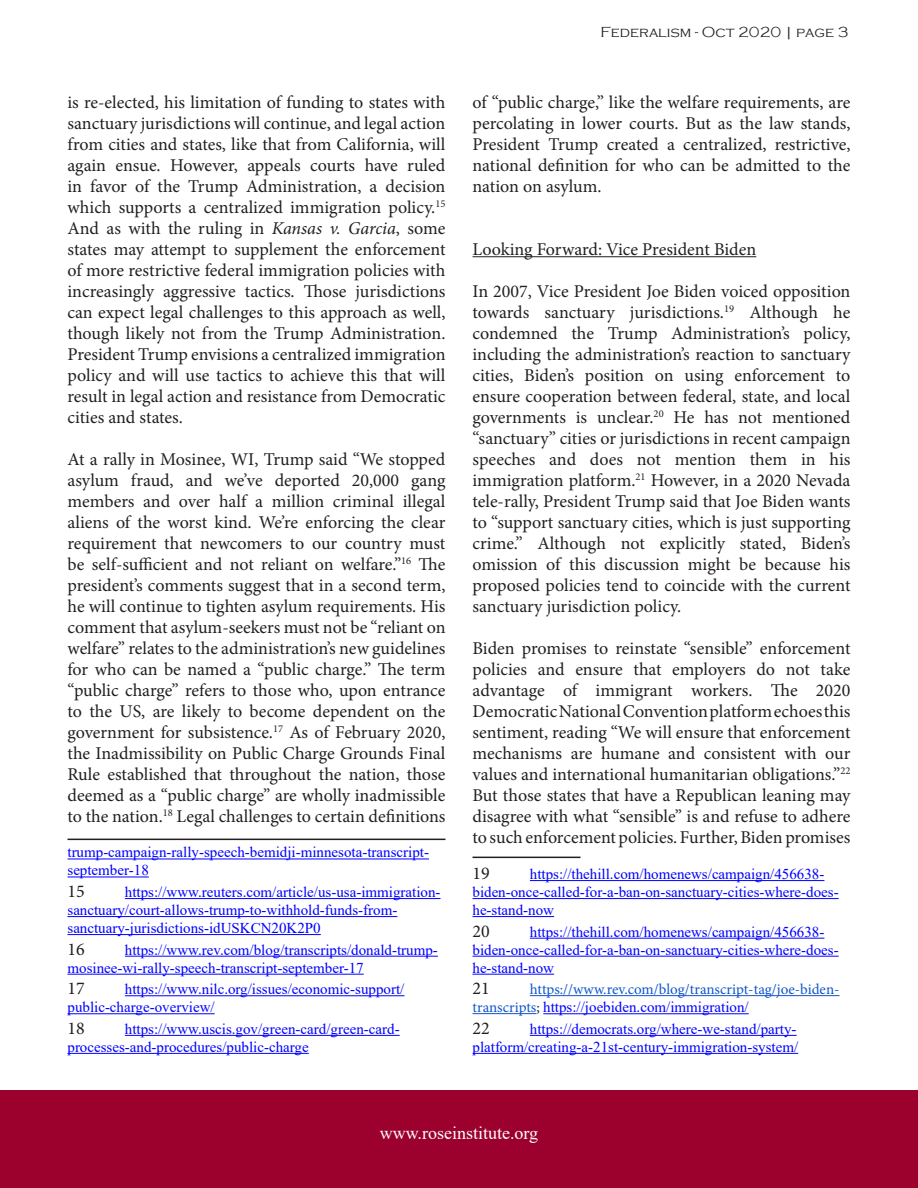
<style>
.page{position:relative;width:918px;height:1188px;background:#fff}
.page>*{position:absolute;margin:0;border:0;box-sizing:border-box;transform-origin:0 0}
.t1{font:18px/21px "Minion Pro";color:#231f20;text-align:justify}
.t2{font:18px "Times New Roman";color:#fff}
.t3{font:15px/18px "Times New Roman";color:#00f}
.t4{font:15px/18px "Minion Pro";color:#15c}
.t5{font:300 15px "Copperplate Gothic";color:#231f20}
.s1{font-style:italic}
.s2{color:#231f20}
.s3{font-family:"Times New Roman";color:#00f}
</style>
<div class="page">
<div style="left:0;top:1091px;width:918px;height:97px;background:#9c012d"></div>
<hr style="left:68px;top:839px;width:378px;height:1px;background:#231f20">
<hr style="left:68px;top:859px;width:361px;height:1px;background:#00f">
<hr style="left:68px;top:877px;width:81px;height:1px;background:#00f">
<hr style="left:125px;top:898px;width:316px;height:1px;background:#00f">
<hr style="left:68px;top:916px;width:329px;height:1px;background:#00f">
<hr style="left:68px;top:934px;width:253px;height:1px;background:#00f">
<hr style="left:125px;top:956px;width:313px;height:1px;background:#00f">
<hr style="left:68px;top:974px;width:296px;height:1px;background:#00f">
<hr style="left:125px;top:995px;width:279px;height:1px;background:#00f">
<hr style="left:68px;top:1013px;width:147px;height:1px;background:#00f">
<hr style="left:125px;top:1035px;width:275px;height:1px;background:#00f">
<hr style="left:68px;top:1053px;width:241px;height:1px;background:#00f">
<hr style="left:472px;top:256px;width:284px;height:1px;background:#231f20">
<hr style="left:472px;top:857px;width:108px;height:1px;background:#231f20">
<hr style="left:530px;top:880px;width:294px;height:1px;background:#00f">
<hr style="left:472px;top:898px;width:367px;height:1px;background:#00f">
<hr style="left:472px;top:916px;width:82px;height:1px;background:#00f">
<hr style="left:530px;top:938px;width:294px;height:1px;background:#00f">
<hr style="left:472px;top:956px;width:367px;height:1px;background:#00f">
<hr style="left:472px;top:974px;width:82px;height:1px;background:#00f">
<hr style="left:530px;top:995px;width:310px;height:1px;background:#15c">
<hr style="left:472px;top:1013px;width:64px;height:1px;background:#15c">
<hr style="left:543px;top:1013px;width:206px;height:1px;background:#00f">
<hr style="left:530px;top:1035px;width:267px;height:1px;background:#00f">
<hr style="left:472px;top:1053px;width:326px;height:1px;background:#00f">
<p class="t1" style="left:68px;top:92px;width:380px">is re-elected, his limitation of funding to states with sanctuary jurisdictions will continue, and legal action from cities and states, like that from California, will again ensue. However, appeals courts have ruled in favor of the Trump Administration, a decision which supports a centralized immigration policy.<sup>15<br></sup>And as with the ruling in <span class="s1">Kansas v. Garcia</span>, some states may attempt to supplement the enforcement of more restrictive federal immigration policies with increasingly aggressive tactics. Those jurisdictions can expect legal challenges to this approach as well, though likely not from the Trump Administration.<br>President Trump envisions a centralized immigration policy and will use tactics to achieve this that will result in legal action and resistance from Democratic cities and states.</p>
<p class="t1" style="left:68px;top:449px;width:380px">At a rally in Mosinee, WI, Trump said “We stopped asylum fraud, and we’ve deported 20,000 gang members and over half a million criminal illegal aliens of the worst kind. We’re enforcing the clear requirement that newcomers to our country must be self-sufficient and not reliant on welfare.”<sup>16</sup> The president’s comments suggest that in a second term, he will continue to tighten asylum requirements. His comment that asylum-seekers must not be “reliant on welfare” relates to the administration’s new guidelines for who can be named a “public charge.” The term “public charge” refers to those who, upon entrance to the US, are likely to become dependent on the government for subsistence.<sup>17</sup> As of February 2020, the Inadmissibility on Public Charge Grounds Final Rule established that throughout the nation, those deemed as a “public charge” are wholly inadmissible to the nation.<sup>18</sup> Legal challenges to certain definitions</p>
<p class="t3" style="left:68px;top:843px;width:363px">trump-campaign-rally-speech-bemidji-minnesota-transcript&shy;september-18</p>
<p class="t1" style="left:68px;top:881px;width:19px">15</p>
<p class="t3" style="left:68px;top:882px;width:375px;text-indent:57px">https://www.reuters.com/article/us-usa-immigration&shy;sanctuary/court-allows-trump-to-withhold-funds-from&shy;sanctuary-jurisdictions-idUSKCN20K2P0</p>
<p class="t1" style="left:68px;top:938px;width:19px">16</p>
<p class="t3" style="left:68px;top:940px;width:372px;text-indent:57px">https://www.rev.com/blog/transcripts/donald-trump&shy;mosinee-wi-rally-speech-transcript-september-17</p>
<p class="t1" style="left:68px;top:978px;width:19px">17</p>
<p class="t3" style="left:68px;top:980px;width:338px;text-indent:57px">https://www.nilc.org/issues/economic-support/ public-charge-overview/</p>
<p class="t1" style="left:68px;top:1018px;width:19px">18</p>
<p class="t3" style="left:68px;top:1019px;width:334px;text-indent:57px">https://www.uscis.gov/green-card/green-card&shy;processes-and-procedures/public-charge</p>
<p class="t5" style="left:601px;top:23px;width:249px">Federalism - Oct 2020 | page 3</p>
<p class="t1" style="left:472px;top:92px;width:380px">of “public charge,” like the welfare requirements, are percolating in lower courts. But as the law stands, President Trump created a centralized, restrictive, national definition for who can be admitted to the nation on asylum.</p>
<p class="t1" style="left:472px;top:239px;width:285px">Looking Forward: Vice President Biden</p>
<p class="t1" style="left:472px;top:281px;width:380px">In 2007, Vice President Joe Biden voiced opposition towards sanctuary jurisdictions.<sup>19</sup> Although he condemned the Trump Administration’s policy, including the administration’s reaction to sanctuary cities, Biden’s position on using enforcement to ensure cooperation between federal, state, and local governments is unclear.<sup>20</sup> He has not mentioned “sanctuary” cities or jurisdictions in recent campaign speeches and does not mention them in his immigration platform.<sup>21</sup> However, in a 2020 Nevada tele-rally, President Trump said that Joe Biden wants to “support sanctuary cities, which is just supporting crime.” Although not explicitly stated, Biden’s omission of this discussion might be because his proposed policies tend to coincide with the current sanctuary jurisdiction policy.</p>
<p class="t1" style="left:472px;top:638px;width:380px">Biden promises to reinstate “sensible” enforcement policies and ensure that employers do not take advantage of immigrant workers. The 2020<br>Democratic National Convention platform echoes this sentiment, reading “We will ensure that enforcement mechanisms are humane and consistent with our values and international humanitarian obligations.”<sup>22<br></sup>But those states that have a Republican leaning may disagree with what “sensible” is and refuse to adhere to such enforcement policies. Further, Biden promises</p>
<p class="t1" style="left:472px;top:863px;width:19px">19</p>
<p class="t3" style="left:472px;top:864px;width:368px;text-indent:57px">https://thehill.com/homenews/campaign/456638- biden-once-called-for-a-ban-on-sanctuary-cities-where-does&shy;he-stand-now</p>
<p class="t1" style="left:472px;top:920px;width:19px">20</p>
<p class="t3" style="left:472px;top:922px;width:368px;text-indent:57px">https://thehill.com/homenews/campaign/456638- biden-once-called-for-a-ban-on-sanctuary-cities-where-does&shy;he-stand-now</p>
<p class="t1" style="left:472px;top:978px;width:19px">21</p>
<p class="t4" style="left:472px;top:980px;width:369px;text-indent:57px">https://www.rev.com/blog/transcript-tag/joe-biden&shy;transcripts<span class="s2">;</span> <span class="s3">https://joebiden.com/immigration/</span></p>
<p class="t1" style="left:472px;top:1018px;width:19px">22</p>
<p class="t3" style="left:472px;top:1019px;width:327px;text-align:right">https://democrats.org/where-we-stand/party&shy;platform/creating-a-21st-century-immigration-system/</p>
<p class="t2" style="left:380px;top:1120px;width:160px">www.roseinstitute.org</p>
</div>
